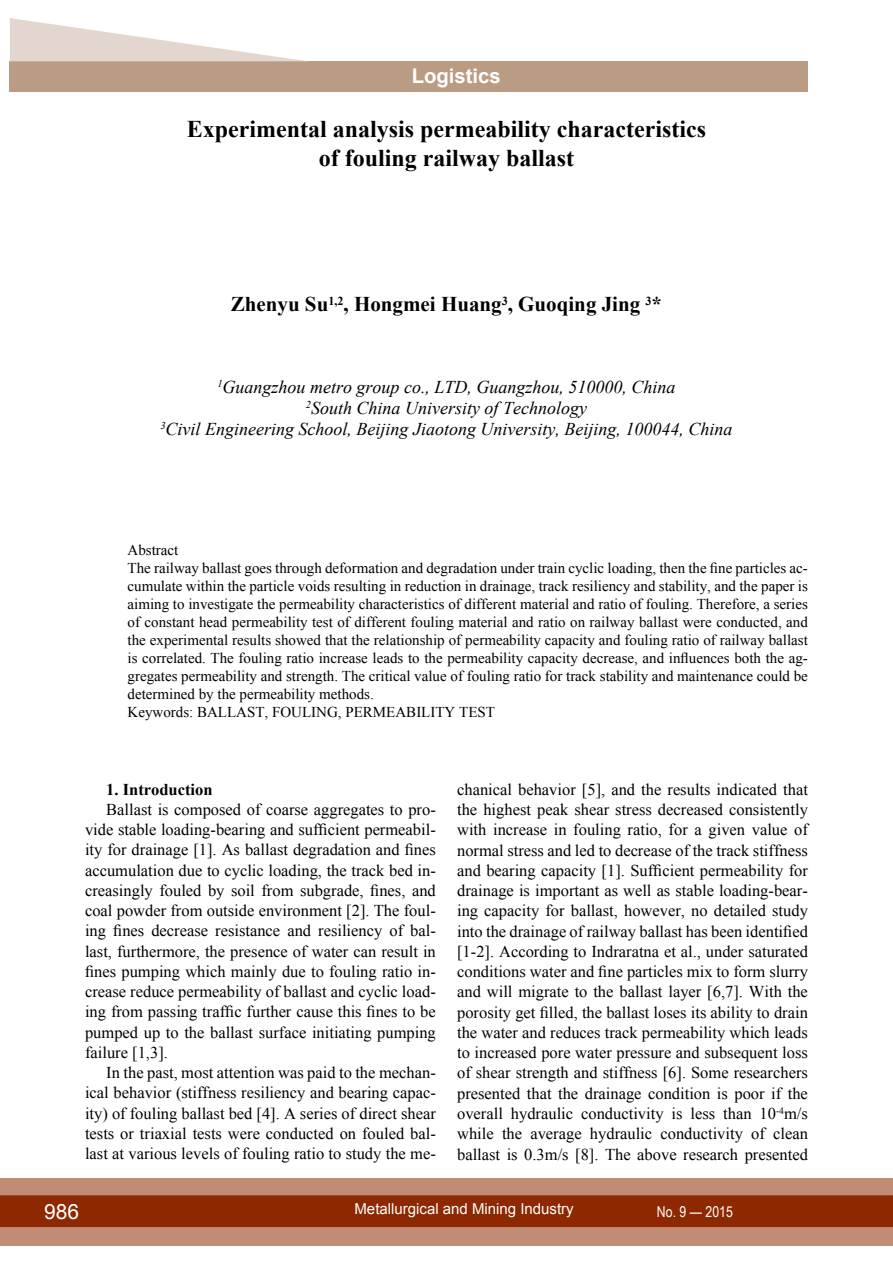
<style>
.page{position:relative;width:893px;height:1263px;background:#fff}
.page>*{position:absolute;margin:0;border:0;box-sizing:border-box;transform-origin:0 0}
.t1{font:700 24px/28.5px "Times New Roman";color:#000;text-align:center}
.t2{font:700 21px "Times New Roman";color:#000}
.t3{font:21px "Arial";color:#fff}
.t4{font:700 20.25px "Arial";color:#fff}
.t5{font:italic 18px/21px "Times New Roman";color:#000;text-align:center}
.t6{font:16.5px/20.2px "Times New Roman";color:#000;text-align:justify}
.t7{font:700 16.5px "Times New Roman";color:#000}
.t8{font:15px/18px "Times New Roman";color:#000}
.t9{font:15px "Arial";color:#fff}
.t10{font:15px "Arial Narrow";color:#fff}
</style>
<div class="page">
<div style="left:0;top:1178px;width:893px;height:68px;background:#c28b76"></div>
<div style="left:0;top:1195px;width:893px;height:32px;background:#8e2800;border:2px solid #8e2800"></div>
<div style="left:10px;top:62px;width:798px;height:30px;background:#ba9c85"></div>
<svg style="left:10px;top:18px;width:300px;height:44px"></svg>
<p class="t4" style="left:412px;top:63px;width:90px">Logistics</p>
<h1 class="t1" style="left:187px;top:115px;width:521px">Experimental analysis permeability characteristics of fouling railway ballast</h1>
<p class="t2" style="left:231px;top:290px;width:433px">Zhenyu Su<sup>1,2</sup>, Hongmei Huang<sup>3</sup>, Guoqing Jing <sup>3</sup>*</p>
<p class="t5" style="left:160px;top:376px;width:574px"><sup>1</sup>Guangzhou metro group co., LTD, Guangzhou, 510000, China<br><sup>2</sup>South China University of Technology<br><sup>3</sup>Civil Engineering School, Beijing Jiaotong University, Beijing, 100044, China</p>
<p class="t8" style="left:128px;top:540px;width:682px">Abstract<br>The railway ballast goes through deformation and degradation under train cyclic loading, then the fine particles ac&shy;cumulate within the particle voids resulting in reduction in drainage, track resiliency and stability, and the paper is aiming to investigate the permeability characteristics of different material and ratio of fouling. Therefore, a series of constant head permeability test of different fouling material and ratio on railway ballast were conducted, and the experimental results showed that the relationship of permeability capacity and fouling ratio of railway ballast is correlated. The fouling ratio increase leads to the permeability capacity decrease, and influences both the ag&shy;gregates permeability and strength. The critical value of fouling ratio for track stability and maintenance could be determined by the permeability methods.<br>Keywords: Ballast</p>
<p class="t8" style="left:265px;top:702px;width:222px">, fouling, Permeability test</p>
<p class="t7" style="left:106px;top:778px;width:108px">1. Introduction</p>
<p class="t6" style="left:85px;top:799px;width:352px;text-indent:21px">Ballast is composed of coarse aggregates to pro&shy;vide stable loading-bearing and sufficient permeabil&shy;ity for drainage [1]. As ballast degradation and fines accumulation due to cyclic loading, the track bed in&shy;creasingly fouled by soil from subgrade, fines, and coal powder from outside environment [2]. The foul&shy;ing fines decrease resistance and resiliency of bal&shy;last, furthermore, the presence of water can result in fines pumping which mainly due to fouling ratio in&shy;crease reduce permeability of ballast and cyclic load&shy;ing from passing traffic further cause this fines to be pumped up to the ballast surface initiating pumping failure [1,3].</p>
<p class="t6" style="left:85px;top:1062px;width:352px;text-indent:21px">In the past, most attention was paid to the mechan&shy;ical behavior (stiffness resiliency and bearing capac&shy;ity) of fouling ballast bed [4]. A series of direct shear tests or triaxial tests were conducted on fouled bal&shy;last at various levels of fouling ratio to study the me-</p>
<p class="t6" style="left:457px;top:779px;width:354px">chanical behavior [5], and the results indicated that the highest peak shear stress decreased consistently with increase in fouling ratio, for a given value of normal stress and led to decrease of the track stiffness and bearing capacity [1]. Sufficient permeability for drainage is important as well as stable loading-bear&shy;ing capacity for ballast, however, no detailed study into the drainage of railway ballast has been identified [1-2]. According to Indraratna et al., under saturated conditions water and fine particles mix to form slurry and will migrate to the ballast layer [6,7]. With the porosity get filled, the ballast loses its ability to drain the water and reduces track permeability which leads to increased pore water pressure and subsequent loss of shear strength and stiffness [6]. Some researchers presented that the drainage condition is poor if the overall hydraulic conductivity is less than 10<sup>-4</sup>m/s while the average hydraulic conductivity of clean ballast is 0.3m/s [8]. The above research presented</p>
<p class="t3" style="left:44px;top:1197px;width:37px">986</p>
<p class="t9" style="left:354px;top:1199px;width:221px">Metallurgical and Mining Industry</p>
<p class="t10" style="left:657px;top:1201px;width:77px">No. 9 — 2015</p>
</div>
